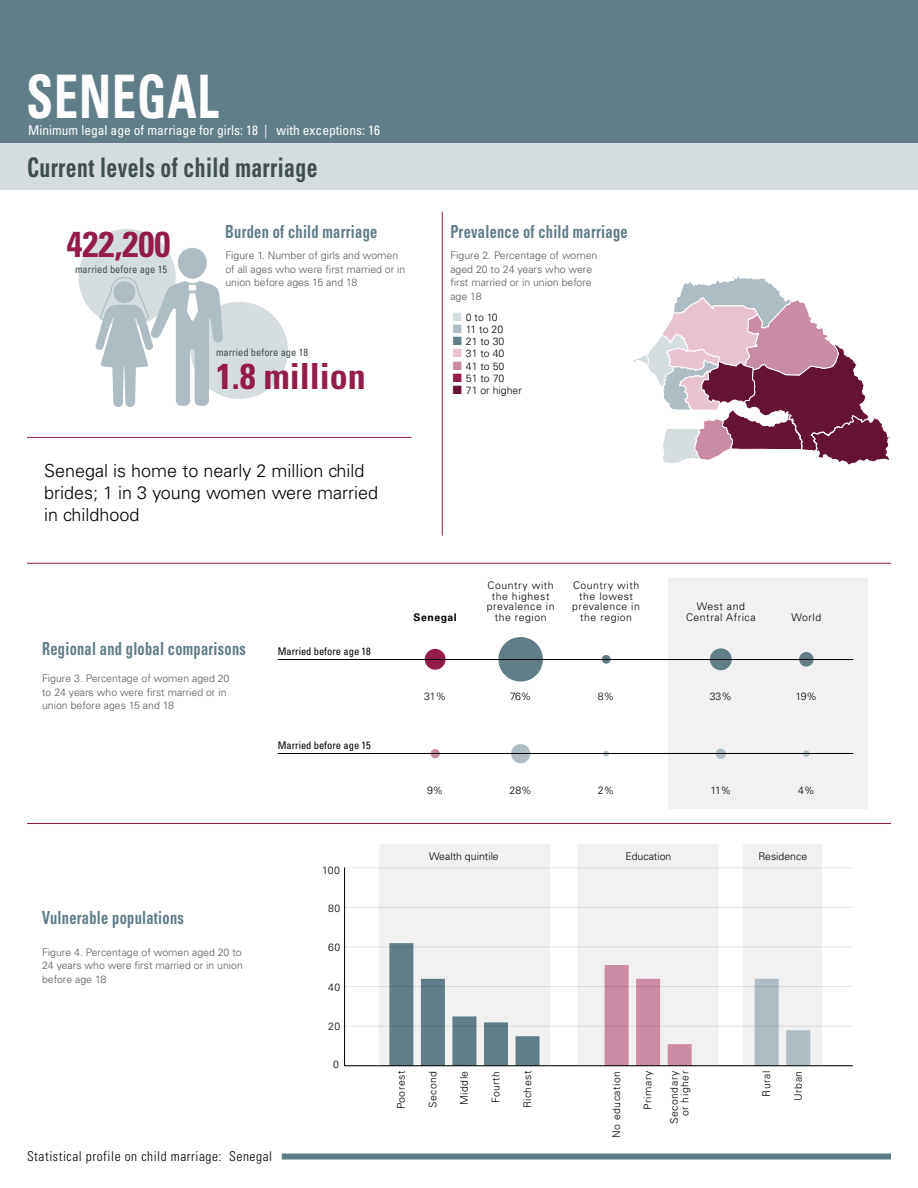
<style>
.page{position:relative;width:918px;height:1188px;background:#fff}
.page>*{position:absolute;margin:0;border:0;box-sizing:border-box;transform-origin:0 0}
.t1{font:81px "Chartwell Bubbles";color:#617e88}
.t2{font:81px "Chartwell Bubbles";color:#aebdc4}
.t3{font:81px "Chartwell Bubbles";color:#951b4b}
.t4{font:81px "Chartwell Bubbles";color:#ca8ba4}
.CountryName{font:700 condensed 60px "Univers LT Std";letter-spacing:.02em;color:#fff;scale:.8 1}
.t5{font:700 condensed 36px "Univers LT Std";color:#951b4b}
.t6{font:700 condensed 27px "Univers LT Std";letter-spacing:.02em;color:#3f4e4e;scale:.8 1}
.t7{font:700 condensed 18px "Univers LT Std";letter-spacing:.02em;color:#617e88;scale:.8 1}
.t8{font:300 18px/21.6px "Univers LT Std";color:#000}
.t9{font:condensed 13.5px "Univers LT Std";color:#fff}
.t10{font:300 condensed 13.5px "Univers LT Std";letter-spacing:.04em;color:#000}
.fig_text{font:300 10.5px/13.5px "Univers LT Std";color:#58595b}
.t11{font:300 10.5px/10.5px "Univers LT Std";letter-spacing:.05em;color:#000;text-align:center}
.t12{font:300 10.5px "Univers LT Std";color:#000}
.t13{font:condensed 10.5px "Univers LT Std";color:#3f4e4e}
.BarGraph_2{font:condensed 10.5px "Univers LT Std";color:#000}
.t14{font:700 10.5px "Univers LT Std";letter-spacing:.05em;color:#000}
.s1{color:#d6dde0}
.s2{color:#aebdc4}
.s3{color:#617e88}
.s4{color:#e7c4d0}
.s5{color:#ca8ba4}
.s6{color:#951b4b}
.s7{color:#661234}
</style>
<div class="page">
<div style="left:0;top:0;width:918px;height:183px;background:#617e88"></div>
<div style="left:0;top:144px;width:918px;height:46px;background:#d6dde0"></div>
<div style="left:79px;top:229px;width:97px;height:97px;background:#d6dde0;border-radius:50%"></div>
<div style="left:191px;top:302px;width:97px;height:97px;background:#d6dde0;border-radius:50%"></div>
<svg style="left:96px;top:248px;width:127px;height:159px"></svg>
<hr style="left:442px;top:212px;width:1px;height:324px;background:#951b4b">
<hr style="left:27px;top:437px;width:384px;height:1px;background:#951b4b">
<hr style="left:27px;top:563px;width:864px;height:1px;background:#951b4b">
<hr style="left:27px;top:823px;width:864px;height:1px;background:#951b4b">
<div style="left:379px;top:844px;width:170px;height:222px;background:#f1f1f2"></div>
<div style="left:578px;top:844px;width:141px;height:222px;background:#f1f1f2"></div>
<div style="left:744px;top:844px;width:78px;height:222px;background:#f1f1f2"></div>
<div style="left:668px;top:578px;width:200px;height:231px;background:#f1f1f2"></div>
<div style="left:282px;top:1154px;width:609px;height:6px;background:#617e88"></div>
<hr style="left:278px;top:753px;width:575px;height:1px;background:#000">
<hr style="left:278px;top:659px;width:575px;height:1px;background:#000">
<svg style="left:344px;top:867px;width:509px;height:199px"></svg>
<svg style="left:633px;top:276px;width:257px;height:189px"></svg>
<p class="CountryName" style="left:27px;top:59px;width:242px">SENEGAL</p>
<p class="t9" style="left:28px;top:122px;width:353px">Minimum legal age of marriage for girls: 18 | with exceptions: 16</p>
<p class="t6" style="left:27px;top:151px;width:365px">Current levels of child marriage</p>
<p class="t5" style="left:67px;top:222px;width:105px">422,200</p>
<p class="t13" style="left:75px;top:262px;width:94px">married before age 15</p>
<p class="t7" style="left:225px;top:220px;width:192px">Burden of child marriage</p>
<p class="fig_text" style="left:225px;top:249px;width:181px">Figure 1. Number of girls and women of all ages who were first married or in union before ages 15 and 18</p>
<p class="t13" style="left:216px;top:345px;width:94px">married before age 18</p>
<p class="t5" style="left:216px;top:354px;width:151px">1.8 million</p>
<p class="t7" style="left:450px;top:220px;width:223px">Prevalence of child marriage</p>
<p class="fig_text" style="left:450px;top:249px;width:149px">Figure 2. Percentage of women aged 20 to 24 years who were first married or in union before age 18</p>
<p class="t11" style="left:453px;top:312px;width:46px"><span class="s1">■</span> 0 to 10</p>
<p class="t11" style="left:453px;top:324px;width:52px"><span class="s2">■</span> 11 to 20</p>
<p class="t11" style="left:453px;top:336px;width:53px"><span class="s3">■</span> 21 to 30</p>
<p class="t11" style="left:453px;top:349px;width:53px"><span class="s4">■</span> 31 to 40</p>
<p class="t11" style="left:453px;top:361px;width:53px"><span class="s5">■</span> 41 to 50</p>
<p class="t11" style="left:453px;top:373px;width:53px"><span class="s6">■</span> 51 to 70</p>
<p class="t12" style="left:453px;top:384px;width:70px"><span class="s7">■</span> 71 or higher</p>
<p class="t8" style="left:44px;top:460px;width:335px">Senegal is home to nearly 2 million child brides; 1 in 3 young women were married in childhood</p>
<p class="t7" style="left:42px;top:638px;width:256px">Regional and global comparisons</p>
<p class="fig_text" style="left:42px;top:672px;width:189px">Figure 3. Percentage of women aged 20 to 24 years who were first married or in union before ages 15 and 18</p>
<p class="BarGraph_2" style="left:278px;top:645px;width:95px">Married before age 18</p>
<p class="BarGraph_2" style="left:278px;top:739px;width:95px">Married before age 15</p>
<p class="t7" style="left:42px;top:906px;width:179px">Vulnerable populations</p>
<p class="fig_text" style="left:42px;top:945px;width:202px;text-align:justify">Figure 4. Percentage of women aged 20 to 24 years who were first married or in union before age 18</p>
<p class="t11" style="left:322px;top:865px;width:19px">100</p>
<p class="t11" style="left:328px;top:903px;width:14px">80</p>
<p class="t11" style="left:328px;top:942px;width:14px">60</p>
<p class="t11" style="left:328px;top:982px;width:14px">40</p>
<p class="t11" style="left:328px;top:1021px;width:14px">20</p>
<p class="t11" style="left:333px;top:1059px;width:7px">0</p>
<p class="t11" style="left:487px;top:580px;width:69px">Country with the highest prevalence in the region</p>
<p class="t11" style="left:572px;top:580px;width:69px">Country with the lowest prevalence in the region</p>
<p class="t14" style="left:414px;top:611px;width:45px">Senegal</p>
<p class="t11" style="left:686px;top:601px;width:71px">West and<br>Central Africa</p>
<p class="t11" style="left:791px;top:612px;width:31px">World</p>
<p class="t3" style="left:423px;top:610px;width:26px">31</p>
<p class="t1" style="left:496px;top:610px;width:50px">76</p>
<p class="t1" style="left:600px;top:610px;width:14px">8</p>
<p class="t1" style="left:708px;top:610px;width:27px">33</p>
<p class="t1" style="left:797px;top:610px;width:20px">19</p>
<p class="t11" style="left:424px;top:691px;width:24px">31%</p>
<p class="t11" style="left:510px;top:691px;width:23px">76%</p>
<p class="t11" style="left:598px;top:691px;width:18px">8%</p>
<p class="t11" style="left:710px;top:691px;width:24px">33%</p>
<p class="t11" style="left:796px;top:691px;width:23px">19%</p>
<p class="t4" style="left:429px;top:704px;width:15px">9</p>
<p class="t2" style="left:509px;top:704px;width:25px">28</p>
<p class="t2" style="left:601px;top:704px;width:11px">2</p>
<p class="t2" style="left:714px;top:704px;width:16px">11</p>
<p class="t2" style="left:801px;top:704px;width:12px">4</p>
<p class="t11" style="left:427px;top:785px;width:18px">9%</p>
<p class="t11" style="left:510px;top:785px;width:24px">28%</p>
<p class="t11" style="left:598px;top:785px;width:18px">2%</p>
<p class="t11" style="left:710px;top:785px;width:22px">11%</p>
<p class="t11" style="left:798px;top:785px;width:18px">4%</p>
<p class="t12" style="left:429px;top:850px;width:71px">Wealth quintile</p>
<p class="t12" style="left:625px;top:850px;width:48px">Education</p>
<p class="t12" style="left:758px;top:850px;width:50px">Residence</p>
<p class="t10" style="left:27px;top:1148px;width:247px">Statistical profile on child marriage: Senegal</p>
<p class="t11" style="left:611px;top:1138px;width:69px;rotate:-90deg">No education</p>
<p class="t11" style="left:643px;top:1110px;width:40px;rotate:-90deg">Primary</p>
<p class="t11" style="left:669px;top:1124px;width:55px;text-align:right;rotate:-90deg">Secondary or higher</p>
<p class="t11" style="left:396px;top:1109px;width:40px;rotate:-90deg">Poorest</p>
<p class="t11" style="left:427px;top:1108px;width:39px;rotate:-90deg">Second</p>
<p class="t11" style="left:459px;top:1105px;width:36px;rotate:-90deg">Middle</p>
<p class="t11" style="left:491px;top:1103px;width:34px;rotate:-90deg">Fourth</p>
<p class="t11" style="left:522px;top:1108px;width:39px;rotate:-90deg">Richest</p>
<p class="t11" style="left:761px;top:1097px;width:27px;rotate:-90deg">Rural</p>
<p class="t11" style="left:793px;top:1101px;width:32px;rotate:-90deg">Urban</p>
</div>
